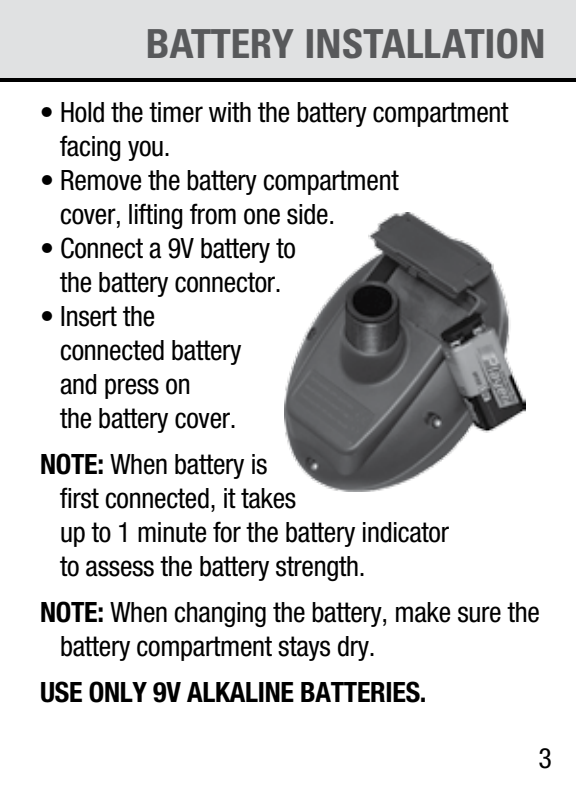
<style>
.page{position:relative;width:576px;height:792px;background:#fff}
.page>*{position:absolute;margin:0;border:0;box-sizing:border-box;transform-origin:0 0}
.t1{font:700 condensed 40px "Univers";color:#58595b}
.t2{font:condensed 28px/34px "Helvetica Neue";letter-spacing:-.01em;color:#000}
.t3{font:700 condensed 28px "Helvetica Neue";letter-spacing:-.01em;color:#000}
.s1{font-weight:700}
</style>
<div class="page">
<div style="left:0;top:0;width:576px;height:82px;background:#e0e1e2"></div>
<img style="left:284px;top:213px;width:242px;height:279px">
<h1 class="t1" style="left:145px;top:19px;width:67px">BATTER</h1>
<h1 class="t1" style="left:272px;top:19px;width:214px">YINSTALLATION</h1>
<p class="t2" style="left:60px;top:95px;width:450px;text-indent:-20px">• Hold the timer with the battery compartment facing you.</p>
<p class="t2" style="left:60px;top:163px;width:340px;text-indent:-20px">• Remove the battery compartment cover, lifting from one side.</p>
<p class="t2" style="left:40px;top:231px;width:257px;text-align:center">• Connect a 9V battery to the battery connector.</p>
<p class="t2" style="left:60px;top:299px;width:183px;text-indent:-20px">• Insert the connected battery and press on<br>the battery cover.</p>
<p class="t2" style="left:60px;top:447px;width:391px;text-indent:-20px"><span class="s1">NOTE:</span> When battery is<br>first connected, it takes<br>up to 1 minute for the battery indicator to assess the battery strength.</p>
<p class="t2" style="left:60px;top:595px;width:481px;text-indent:-20px"><span class="s1">NOTE:</span> When changing the battery, make sure the battery compartment stays dry.</p>
<p class="t3" style="left:40px;top:675px;width:388px">USE ONLY 9V ALKALINE BATTERIES.</p>
<p class="t2" style="left:539px;top:741px;width:15px">3</p>
</div>
